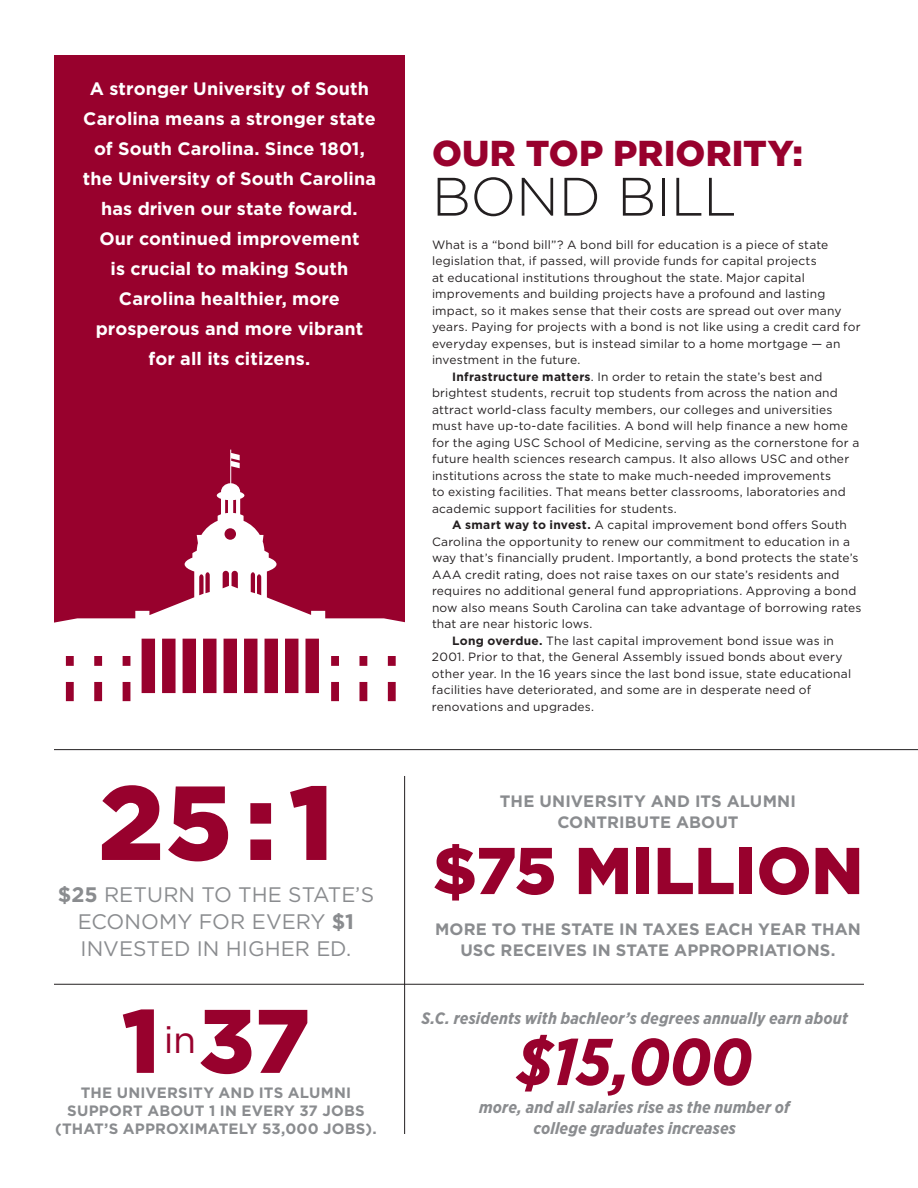
<style>
.page{position:relative;width:918px;height:1188px;background:#fff}
.page>*{position:absolute;margin:0;border:0;box-sizing:border-box;transform-origin:0 0}
.t1{font:900 105px "Gotham";color:#98012d}
.t2{font:900 90px "Gotham";color:#98012d}
.t3{font:900 66px "Gotham";color:#98012d}
.t4{font:italic 700 66px "Gotham Narrow";color:#98012d}
.t5{font:300 54px "Gotham";letter-spacing:-.005em;color:#231f20}
.t6{font:37.5px "Gotham";color:#98012d}
.t7{font:900 36px "Gotham";letter-spacing:.005em;color:#98012d}
.t8{font:21px/27px "Gotham";color:#8a8c8f;text-align:center}
.t9{font:700 18px/30px "Gotham";letter-spacing:.005em;color:#fff;text-align:center}
.t10{font:italic 700 16.5px/21px "Gotham Narrow";letter-spacing:.005em;color:#8a8c8f;text-align:center}
.t11{font:700 16.5px/21px "Gotham";letter-spacing:.005em;color:#8a8c8f;text-align:center}
.t12{font:700 15px/18px "Gotham";letter-spacing:.01em;color:#8a8c8f;text-align:center}
.t13{font:12px "Gotham";letter-spacing:.015em;color:#231f20}
.s1{font-weight:700}
</style>
<div class="page">
<div style="left:54px;top:55px;width:350px;height:667px;background:#98012d"></div>
<hr style="left:54px;top:749px;width:864px;height:1px;background:#231f20">
<hr style="left:404px;top:776px;width:1px;height:358px;background:#231f20">
<hr style="left:54px;top:984px;width:810px;height:1px;background:#231f20">
<svg style="left:54px;top:450px;width:351px;height:272px"></svg>
<p class="t9" style="left:83px;top:74px;width:295px">A stronger University of South<br>Carolina means a stronger state of South Carolina. Since 1801, the University of South Carolina has driven our state foward.<br>Our continued improvement<br>is crucial to making South<br>Carolina healthier, more prosperous and more vibrant for all its citizens.</p>
<h1 class="t1" style="left:98px;top:750px;width:237px">25 : 1</h1>
<h3 class="t8" style="left:58px;top:881px;width:318px"><span class="s1">$25</span> RETURN TO THE STATE’S<br>ECONOMY FOR EVERY <span class="s1">$1<br></span>INVESTED IN HIGHER ED.</h3>
<h2 class="t2" style="left:122px;top:979px;width:189px">1 37</h2>
<p class="t12" style="left:81px;top:1083px;width:272px">THE UNIVERSITY AND ITS ALUMNI</p>
<h3 class="t6" style="left:164px;top:1016px;width:34px">in</h3>
<p class="t12" style="left:55px;top:1101px;width:323px">SUPPORT ABOUT 1 IN EVERY 37 JOBS (THAT’S APPROXIMATELY 53,000 JOBS).</p>
<h3 class="t7" style="left:432px;top:129px;width:373px">OUR TOP PRIORITY:</h3>
<h3 class="t5" style="left:432px;top:162px;width:306px">BOND BILL</h3>
<p class="t13" style="left:432px;top:237px;width:398px">What is a “bond bill”? A bond bill for education is a piece of state</p>
<p class="t13" style="left:432px;top:253px;width:386px">legislation that, if passed, will provide funds for capital projects</p>
<p class="t13" style="left:432px;top:270px;width:374px">at educational institutions throughout the state. Major capital</p>
<p class="t13" style="left:432px;top:286px;width:395px">improvements and building projects have a profound and lasting</p>
<p class="t13" style="left:432px;top:303px;width:411px">impact, so it makes sense that their costs are spread out over many</p>
<p class="t13" style="left:432px;top:319px;width:430px">years. Paying for projects with a bond is not like using a credit card for</p>
<p class="t13" style="left:432px;top:336px;width:410px">everyday expenses, but is instead similar to a home mortgage — an</p>
<p class="t13" style="left:432px;top:352px;width:150px">investment in the future.</p>
<p class="t13" style="left:452px;top:369px;width:372px"><span class="s1">Infrastructure matters</span>. In order to retain the state’s best and</p>
<p class="t13" style="left:432px;top:385px;width:407px">brightest students, recruit top students from across the nation and</p>
<p class="t13" style="left:432px;top:402px;width:402px">attract world-class faculty members, our colleges and universities</p>
<p class="t13" style="left:432px;top:418px;width:417px">must have up-to-date facilities. A bond will help finance a new home</p>
<p class="t13" style="left:432px;top:435px;width:429px">for the aging USC School of Medicine, serving as the cornerstone for a</p>
<p class="t13" style="left:432px;top:451px;width:419px">future health sciences research campus. It also allows USC and other</p>
<p class="t13" style="left:432px;top:468px;width:401px">institutions across the state to make much-needed improvements</p>
<p class="t13" style="left:432px;top:484px;width:415px">to existing facilities. That means better classrooms, laboratories and</p>
<p class="t13" style="left:432px;top:501px;width:246px">academic support facilities for students.</p>
<p class="t13" style="left:452px;top:517px;width:396px"><span class="s1">A smart way to invest.</span> A capital improvement bond offers South</p>
<p class="t13" style="left:432px;top:534px;width:420px">Carolina the opportunity to renew our commitment to education in a</p>
<p class="t13" style="left:432px;top:550px;width:428px">way that’s financially prudent. Importantly, a bond protects the state’s</p>
<p class="t13" style="left:432px;top:567px;width:409px">AAA credit rating, does not raise taxes on our state’s residents and</p>
<p class="t13" style="left:432px;top:583px;width:426px">requires no additional general fund appropriations. Approving a bond</p>
<p class="t13" style="left:432px;top:600px;width:431px">now also means South Carolina can take advantage of borrowing rates</p>
<p class="t13" style="left:432px;top:616px;width:162px">that are near historic lows.</p>
<p class="t13" style="left:452px;top:633px;width:383px"><span class="s1">Long overdue.</span> The last capital improvement bond issue was in</p>
<p class="t13" style="left:432px;top:649px;width:412px">2001. Prior to that, the General Assembly issued bonds about every</p>
<p class="t13" style="left:432px;top:666px;width:421px">other year. In the 16 years since the last bond issue, state educational</p>
<p class="t13" style="left:432px;top:682px;width:381px">facilities have deteriorated, and some are in desperate need of</p>
<p class="t13" style="left:432px;top:699px;width:164px">renovations and upgrades.</p>
<h3 class="t11" style="left:500px;top:791px;width:298px">THE UNIVERSITY AND ITS ALUMNI<br>CONTRIBUTE ABOUT</h3>
<h3 class="t3" style="left:433px;top:825px;width:432px">$75 MILLION</h3>
<h3 class="t11" style="left:435px;top:919px;width:427px">MORE TO THE STATE IN TAXES EACH YEAR THAN<br>USC RECEIVES IN STATE APPROPRIATIONS.</h3>
<h3 class="t10" style="left:421px;top:1007px;width:428px">S.C. residents with bachleor’s degrees annually earn about</h3>
<h3 class="t4" style="left:516px;top:1019px;width:237px">$15,000</h3>
<h3 class="t10" style="left:479px;top:1097px;width:312px">more, and all salaries rise as the number of college graduates increases</h3>
</div>
